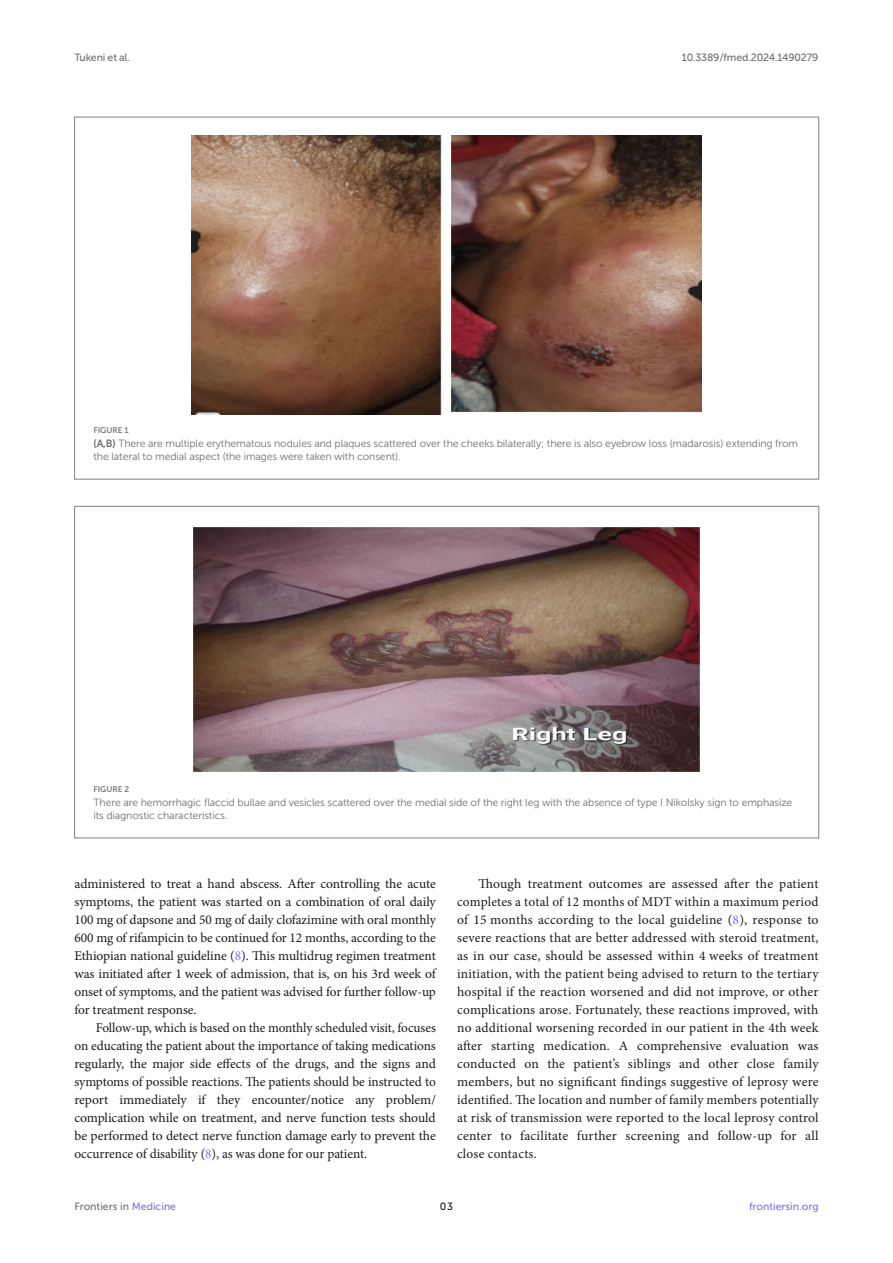
<style>
.page{position:relative;width:893px;height:1263px;background:#fff}
.page>*{position:absolute;margin:0;border:0;box-sizing:border-box;transform-origin:0 0}
.TEXT{font:13.5px/18px "Minion Pro";letter-spacing:-.005em;color:#1b1c1b;text-align:justify}
.FIG_LEG{font:10.5px/13.5px "Museo Sans 300";letter-spacing:-.01em;color:#706f70}
.t1{font:10.5px "Museo Sans 500";letter-spacing:-.015em;color:#706f70}
.t2{font:10.5px "Museo Sans 500";color:#856df0}
.t3{font:10.5px "Museo Sans 500";color:#1b1c1b}
.FIG_HD{font:8.25px "Museo Sans 700";letter-spacing:-.01em;color:#7e7f7f}
.s1{font-family:"Museo Sans 700"}
.s2{color:#856df0}
</style>
<div class="page">
<img style="left:192px;top:136px;width:510px;height:278px">
<img style="left:193px;top:527px;width:507px;height:245px">
<p class="t1" style="left:74px;top:51px;width:57px">Tukeni et al.</p>
<p class="t1" style="left:682px;top:51px;width:138px">10.3389/fmed.2024.1490279</p>
<p class="FIG_HD" style="left:94px;top:426px;width:37px">FIGURE 1</p>
<p class="FIG_LEG" style="left:94px;top:436px;width:706px"><span class="s1">(A,B)</span> There are multiple erythematous nodules and plaques scattered over the cheeks bilaterally; there is also eyebrow loss (madarosis) extending from the lateral to medial aspect (the images were taken with consent).</p>
<p class="FIG_HD" style="left:94px;top:784px;width:37px">FIGURE 2</p>
<p class="FIG_LEG" style="left:94px;top:795px;width:700px">There are hemorrhagic flaccid bullae and vesicles scattered over the medial side of the right leg with the absence of type I Nikolsky sign to emphasize its diagnostic characteristics.</p>
<p class="TEXT" style="left:74px;top:875px;width:363px">administered to treat a hand abscess. After controlling the acute symptoms, the patient was started on a combination of oral daily 100 mg of dapsone and 50 mg of daily clofazimine with oral monthly 600 mg of rifampicin to be continued for 12 months, according to the Ethiopian national guideline (<span class="s2">8</span>). This multidrug regimen treatment was initiated after 1 week of admission, that is, on his 3rd week of onset of symptoms, and the patient was advised for further follow-up for treatment response.</p>
<p class="TEXT" style="left:74px;top:1019px;width:363px;text-indent:21px">Follow-up, which is based on the monthly scheduled visit, focuses on educating the patient about the importance of taking medications regularly, the major side effects of the drugs, and the signs and symptoms of possible reactions. The patients should be instructed to report immediately if they encounter/notice any problem/ complication while on treatment, and nerve function tests should be performed to detect nerve function damage early to prevent the occurrence of disability (<span class="s2">8</span>), as was done for our patient.</p>
<p class="TEXT" style="left:457px;top:875px;width:363px;text-indent:21px">Though treatment outcomes are assessed after the patient completes a total of 12 months of MDT within a maximum period of 15 months according to the local guideline (<span class="s2">8</span>), response to severe reactions that are better addressed with steroid treatment, as in our case, should be assessed within 4 weeks of treatment initiation, with the patient being advised to return to the tertiary hospital if the reaction worsened and did not improve, or other complications arose. Fortunately, these reactions improved, with no additional worsening recorded in our patient in the 4th week after starting medication. A comprehensive evaluation was conducted on the patient’s siblings and other close family members, but no significant findings suggestive of leprosy were identified. The location and number of family members potentially at risk of transmission were reported to the local leprosy control center to facilitate further screening and follow-up for all close contacts.</p>
<p class="t1" style="left:74px;top:1200px;width:103px">Frontiers in <span class="s2">Medicine</span></p>
<p class="t3" style="left:440px;top:1200px;width:15px">03</p>
<p class="t2" style="left:749px;top:1200px;width:71px">frontiersin.org</p>
</div>
